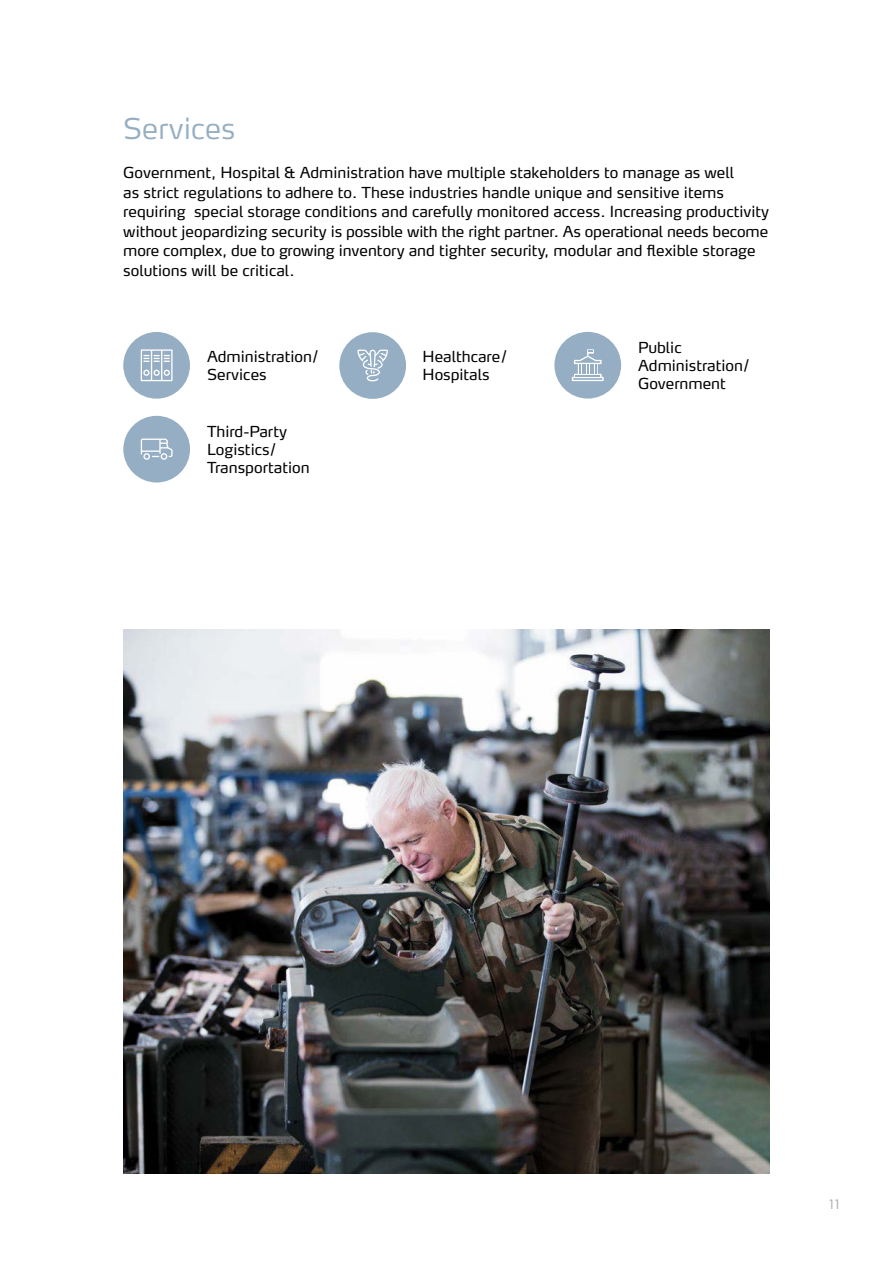
<style>
.page{position:relative;width:893px;height:1263px;background:#fff}
.page>*{position:absolute;margin:0;border:0;box-sizing:border-box;transform-origin:0 0}
.t1{font:300 28.5px "Max OT";color:#96aec2}
.t2{font:15px/18px "Max OT";color:#000}
.t3{font:300 12.75px "Max OT";color:#a9aca9}
</style>
<div class="page">
<svg style="left:123px;top:332px;width:67px;height:67px"></svg>
<svg style="left:339px;top:332px;width:67px;height:67px"></svg>
<svg style="left:554px;top:332px;width:67px;height:67px"></svg>
<svg style="left:123px;top:416px;width:67px;height:66px"></svg>
<img style="left:123px;top:629px;width:647px;height:544px">
<h1 class="t1" style="left:123px;top:111px;width:114px">Services</h1>
<p class="t2" style="left:123px;top:163px;width:647px;line-height:19.5px">Government, Hospital &amp; Administration have multiple stakeholders to manage as well<br>as strict regulations to adhere to. These industries handle unique and sensitive items requiring special storage conditions and carefully monitored access. Increasing productivity without jeopardizing security is possible with the right partner. As operational needs become more complex, due to growing inventory and tighter security, modular and flexible storage solutions will be critical.</p>
<p class="t2" style="left:207px;top:347px;width:113px">Administration/<br>Services</p>
<p class="t2" style="left:423px;top:347px;width:86px">Healthcare/<br>Hospitals</p>
<p class="t2" style="left:638px;top:338px;width:113px">Public<br>Administration/<br>Government</p>
<p class="t2" style="left:207px;top:422px;width:104px">Third-Party<br>Logistics/<br>Transportation</p>
<p class="t3" style="left:830px;top:1196px;width:11px">11</p>
</div>
